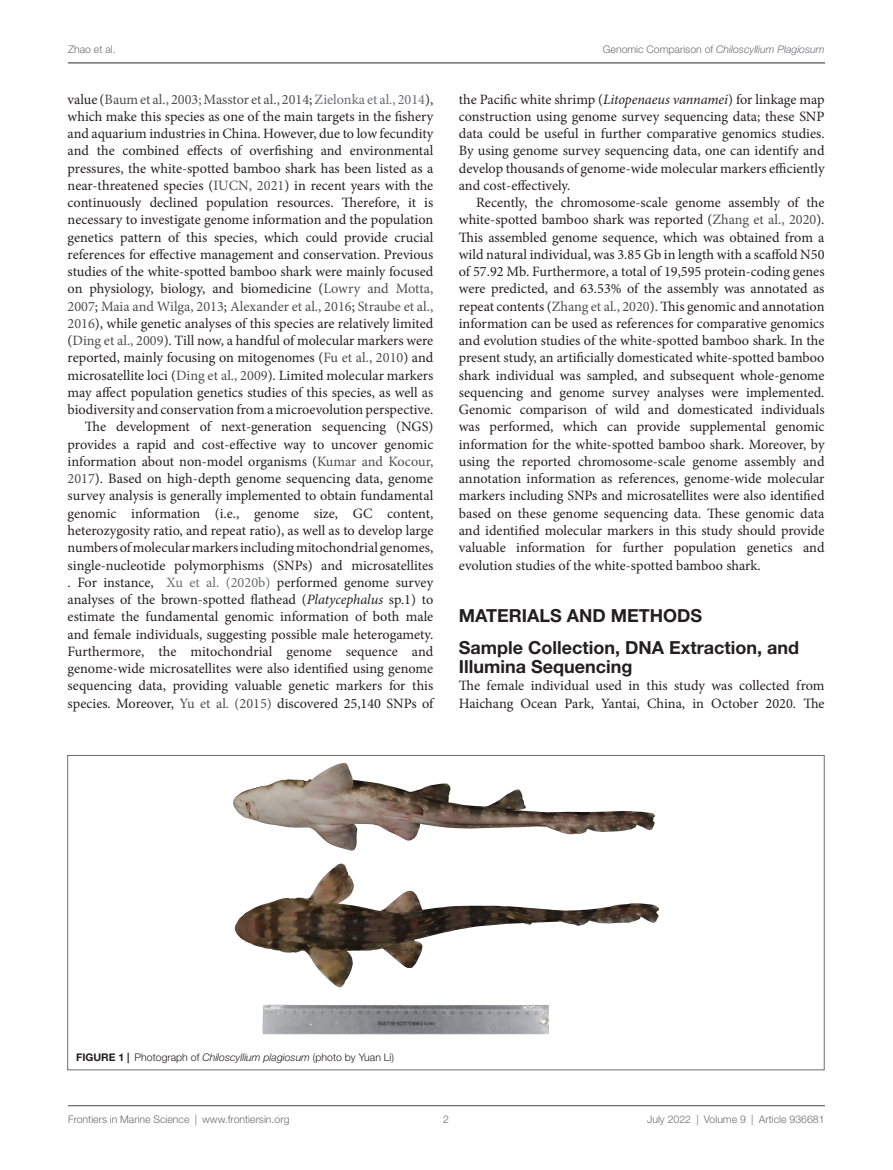
<style>
.page{position:relative;width:893px;height:1170px;background:#fff}
.page>*{position:absolute;margin:0;border:0;box-sizing:border-box;transform-origin:0 0}
.SecHeadB{font:700 18px/18.8px "Helvetica Neue LT Std";color:#231f20}
.SecHeadA{font:700 18px "Helvetica Neue LT Std";color:#231f20}
.ParaIndent{font:14.25px/17.2px "Minion Pro";color:#231f20;text-align:justify}
.Para{font:14.25px/17.2px "Minion Pro";color:#231f20;text-align:justify}
.t1{font:300 10.5px "Helvetica Neue LT Std";color:#6c6d70}
.FigCaption{font:300 10.5px "Helvetica Neue LT Std";color:#231f20}
.t2{font:italic 300 10.5px "Helvetica Neue LT Std";color:#6c6d70}
.s1{font-style:normal}
.s2{color:#4d4d4d}
.s3{color:#6c6d70}
.s4{font-style:italic}
.s5{font-weight:700}
</style>
<div class="page">
<hr style="left:68px;top:63px;width:757px;height:1px;background:#6c6d70">
<hr style="left:68px;top:1105px;width:757px;height:1px;background:#6c6d70">
<img style="left:233px;top:763px;width:426px;height:271px">
<p class="t1" style="left:68px;top:43px;width:49px">Zhao et al.</p>
<p class="t2" style="left:603px;top:43px;width:223px"><span class="s1">Genomic Comparison of</span> Chiloscyllium Plagiosum</p>
<p class="Para" style="left:68px;top:90px;width:367px">value (<span class="s2">Baum et al., 2003; Masstor et al., 2014</span>; <span class="s3">Zielonka et al., 2014</span>), which make this species as one of the main targets in the fishery and aquarium industries in China. However, due to low fecundity and the combined effects of overfishing and environmental pressures, the white-spotted bamboo shark has been listed as a near-threatened species (<span class="s2">IUCN, 2021</span>) in recent years with the continuously declined population resources. Therefore, it is necessary to investigate genome information and the population genetics pattern of this species, which could provide crucial references for effective management and conservation. Previous studies of the white-spotted bamboo shark were mainly focused on physiology, biology, and biomedicine (<span class="s2">Lowry and Motta, 2007</span>; <span class="s2">Maia and Wilga, 2013</span>; <span class="s2">Alexander et al., 2016</span>; <span class="s2">Straube et al., 2016</span>), while genetic analyses of this species are relatively limited (<span class="s2">Ding et al., 2009</span>). Till now, a handful of molecular markers were reported, mainly focusing on mitogenomes (<span class="s2">Fu et al., 2010</span>) and microsatellite loci (<span class="s2">Ding et al., 2009</span>). Limited molecular markers may affect population genetics studies of this species, as well as biodiversity and conservation from a microevolution perspective.</p>
<p class="ParaIndent" style="left:68px;top:418px;width:367px;text-indent:17px">The development of next-generation sequencing (NGS) provides a rapid and cost-effective way to uncover genomic information about non-model organisms (<span class="s2">Kumar and Kocour, 2017</span>). Based on high-depth genome sequencing data, genome survey analysis is generally implemented to obtain fundamental genomic information (i.e., genome size, GC content, heterozygosity ratio, and repeat ratio), as well as to develop large numbers of molecular markers including mitochondrial genomes, single-nucleotide polymorphisms (SNPs) and microsatellites . For instance, <span class="s3">Xu et al. (2020b)</span> performed genome survey analyses of the brown-spotted flathead (<span class="s4">Platycephalus</span> sp.1) to estimate the fundamental genomic information of both male and female individuals, suggesting possible male heterogamety.<br>Furthermore, the mitochondrial genome sequence and genome-wide microsatellites were also identified using genome sequencing data, providing valuable genetic markers for this species. Moreover, <span class="s2">Yu et al. (2015)</span> discovered 25,140 SNPs of</p>
<p class="ParaIndent" style="left:459px;top:90px;width:367px">the Pacific white shrimp (<span class="s4">Litopenaeus vannamei</span>) for linkage map construction using genome survey sequencing data; these SNP data could be useful in further comparative genomics studies.<br>By using genome survey sequencing data, one can identify and develop thousands of genome-wide molecular markers efficiently and cost-effectively.</p>
<p class="ParaIndent" style="left:459px;top:194px;width:367px;text-indent:17px">Recently, the chromosome-scale genome assembly of the white-spotted bamboo shark was reported (<span class="s2">Zhang et al., 2020</span>).<br>This assembled genome sequence, which was obtained from a wild natural individual, was 3.85 Gb in length with a scaffold N50 of 57.92 Mb. Furthermore, a total of 19,595 protein-coding genes were predicted, and 63.53% of the assembly was annotated as repeat contents (<span class="s2">Zhang et al., 2020</span>). This genomic and annotation information can be used as references for comparative genomics and evolution studies of the white-spotted bamboo shark. In the present study, an artificially domesticated white-spotted bamboo shark individual was sampled, and subsequent whole-genome sequencing and genome survey analyses were implemented.<br>Genomic comparison of wild and domesticated individuals was performed, which can provide supplemental genomic information for the white-spotted bamboo shark. Moreover, by using the reported chromosome-scale genome assembly and annotation information as references, genome-wide molecular markers including SNPs and microsatellites were also identified based on these genome sequencing data. These genomic data and identified molecular markers in this study should provide valuable information for further population genetics and evolution studies of the white-spotted bamboo shark.</p>
<p class="SecHeadA" style="left:459px;top:604px;width:245px">MATERIALS AND METHODS</p>
<p class="SecHeadB" style="left:459px;top:638px;width:342px">Sample Collection, DNA Extraction, and<br>Illumina Sequencing</p>
<p class="Para" style="left:459px;top:677px;width:367px">The female individual used in this study was collected from<br>Haichang Ocean Park, Yantai, China, in October 2020. The</p>
<p class="FigCaption" style="left:76px;top:1051px;width:319px"><span class="s5">FIGURE 1 |</span> Photograph of <span class="s4">Chiloscyllium plagiosum</span> (photo by Yuan Li)</p>
<p class="t1" style="left:68px;top:1112px;width:223px">Frontiers in Marine Science | www.frontiersin.org</p>
<p class="t1" style="left:443px;top:1112px;width:7px">2</p>
<p class="t1" style="left:647px;top:1112px;width:179px">July 2022 | Volume 9 | Article 936681</p>
</div>
